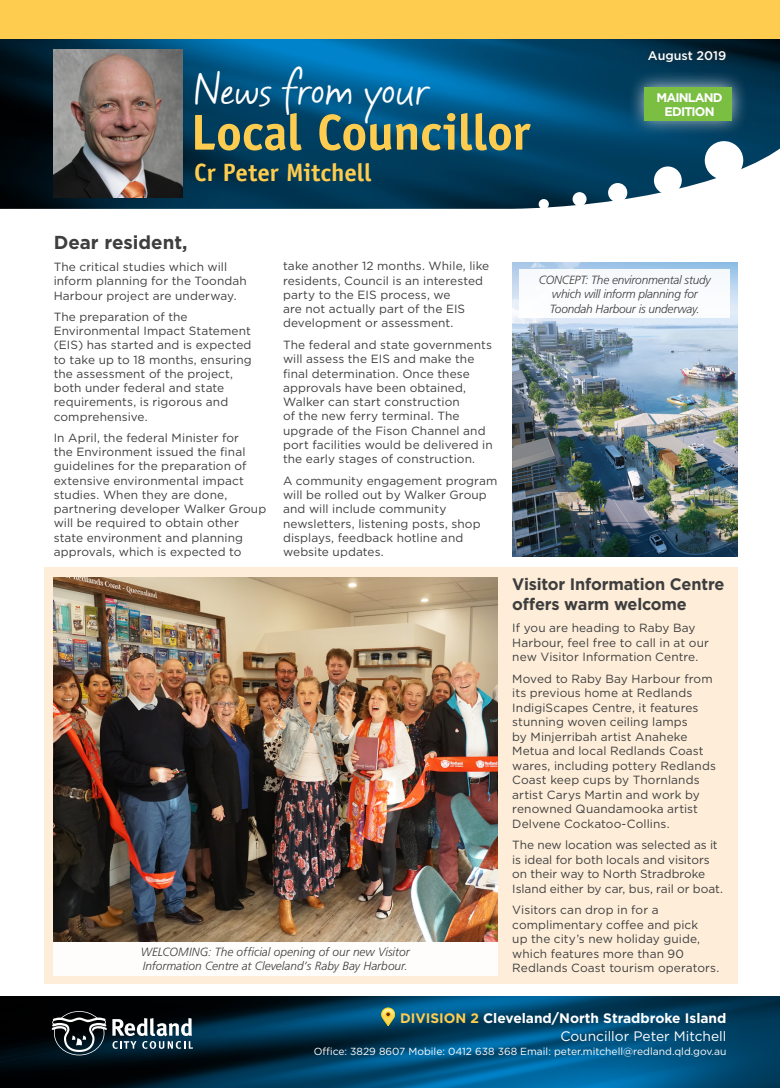
<style>
.page{position:relative;width:780px;height:1088px;background:#fff}
.page>*{position:absolute;margin:0;border:0;box-sizing:border-box;transform-origin:0 0}
.t1{font:700 50.62px "Officina Sans";letter-spacing:-.015em;color:#fecc4e}
.t2{font:41.5px "Mayfield";letter-spacing:-.015em;color:#fff}
.t3{font:700 25px "Officina Sans";letter-spacing:-.005em;color:#fecc4e}
.Division_Header{font:700 18.75px "Gotham";color:#3e3e3f}
.Division_Header-2{font:700 16.62px/19.5px "Gotham";letter-spacing:-.01em;color:#3e3e3f}
.Division_name{font:700 13.75px "Gotham";color:#fff}
.Councillor{font:13.75px "Gotham";color:#fff}
.Division_name-2{font:700 12.5px/13.8px "Gotham";letter-spacing:-.07em;color:#fff;text-align:center}
.t4{font:500 12.5px "Gotham";color:#fff}
.Body_Copy{font:11.88px/14.5px "Gotham";letter-spacing:.01em;color:#3e3e3f}
.Photo_caption{font:italic 300 11.88px/14.2px "Frutiger LT";letter-spacing:-.01em;color:#3e3e3f}
.Councillor-2{font:10.25px "Gotham";color:#fff}
.s1{color:#fecc4e}
</style>
<div class="page">
<img style="left:0;top:996px;width:780px;height:92px">
<img style="left:0;top:39px;width:780px;height:96px">
<svg style="left:52px;top:1011px;width:141px;height:44px;background:#3b4951"></svg>
<div style="left:0;top:0;width:780px;height:39px;background:#fecc4e"></div>
<svg style="left:0;top:135px;width:780px;height:74px;background:#1a4962"></svg>
<svg style="left:653px;top:166px;width:29px;height:29px"></svg>
<svg style="left:704px;top:140px;width:39px;height:40px"></svg>
<div style="left:538px;top:199px;width:11px;height:10px;background:#fff;border-radius:50%"></div>
<div style="left:572px;top:192px;width:14px;height:14px;background:#fff;border-radius:50%"></div>
<div style="left:607px;top:183px;width:20px;height:19px;background:#fff;border-radius:50%"></div>
<div style="left:642px;top:45px;width:90px;height:23px;background:#231f20;opacity:.75"></div>
<div style="left:44px;top:567px;width:693px;height:417px;background:#feeed9"></div>
<img style="left:53px;top:49px;width:129px;height:148px">
<div style="left:628px;top:70px;width:120px;height:67px;background:#fff;opacity:.75"></div>
<div style="left:644px;top:87px;width:88px;height:33px;background:#7abe42"></div>
<svg style="left:381px;top:1008px;width:13px;height:18px"></svg>
<img style="left:512px;top:262px;width:225px;height:294px">
<img style="left:53px;top:577px;width:444px;height:365px">
<div style="left:53px;top:942px;width:444px;height:33px;background:#fff"></div>
<div style="left:519px;top:270px;width:211px;height:48px;background:#fff"></div>
<h2 class="t2" style="left:194px;top:61px;width:236px">News from your</h2>
<h1 class="t1" style="left:191px;top:101px;width:341px">Local Councillor</h1>
<p class="t3" style="left:194px;top:157px;width:179px">Cr Peter Mitchell</p>
<p class="t4" style="left:648px;top:47px;width:80px">August 2019</p>
<p class="Division_name-2" style="left:656px;top:90px;width:67px">MAINLAND<br>EDITION</p>
<p class="Division_Header" style="left:54px;top:230px;width:135px">Dear resident,</p>
<p class="Body_Copy" style="left:54px;top:259px;width:195px">The critical studies which will inform planning for the Toondah<br>Harbour project are underway.</p>
<p class="Body_Copy" style="left:54px;top:309px;width:199px">The preparation of the<br>Environmental Impact Statement (EIS) has started and is expected to take up to 18 months, ensuring the assessment of the project, both under federal and state requirements, is rigorous and comprehensive.</p>
<p class="Body_Copy" style="left:54px;top:430px;width:214px">In April, the federal Minister for<br>the Environment issued the final guidelines for the preparation of extensive environmental impact studies. When they are done, partnering developer Walker Group will be required to obtain other state environment and planning approvals, which is expected to</p>
<p class="Body_Copy" style="left:283px;top:259px;width:208px">take another 12 months. While, like residents, Council is an interested party to the EIS process, we<br>are not actually part of the EIS development or assessment.</p>
<p class="Body_Copy" style="left:283px;top:337px;width:211px">The federal and state governments will assess the EIS and make the final determination. Once these approvals have been obtained,<br>Walker can start construction<br>of the new ferry terminal. The upgrade of the Fison Channel and port facilities would be delivered in the early stages of construction.</p>
<p class="Body_Copy" style="left:283px;top:473px;width:216px">A community engagement program will be rolled out by Walker Group and will include community newsletters, listening posts, shop displays, feedback hotline and website updates.</p>
<p class="Photo_caption" style="left:539px;top:273px;width:173px;text-align:center">CONCEPT: The environmental study which will inform planning for<br>Toondah Harbour is underway.</p>
<p class="Photo_caption" style="left:141px;top:945px;width:270px">WELCOMING: The official opening of our new Visitor<br>Information Centre at Cleveland’s Raby Bay Harbour.</p>
<p class="Division_Header-2" style="left:512px;top:575px;width:214px">Visitor Information Centre offers warm welcome</p>
<p class="Body_Copy" style="left:512px;top:620px;width:198px">If you are heading to Raby Bay<br>Harbour, feel free to call in at our new Visitor Information Centre.</p>
<p class="Body_Copy" style="left:512px;top:671px;width:205px">Moved to Raby Bay Harbour from its previous home at Redlands<br>IndigiScapes Centre, it features stunning woven ceiling lamps<br>by Minjerribah artist Anaheke<br>Metua and local Redlands Coast wares, including pottery Redlands<br>Coast keep cups by Thornlands artist Carys Martin and work by renowned Quandamooka artist<br>Delvene Cockatoo-Collins.</p>
<p class="Body_Copy" style="left:512px;top:837px;width:212px">The new location was selected as it is ideal for both locals and visitors on their way to North Stradbroke Island either by car, bus, rail or boat.</p>
<p class="Body_Copy" style="left:512px;top:902px;width:208px">Visitors can drop in for a complimentary coffee and pick<br>up the city’s new holiday guide, which features more than 90<br>Redlands Coast tourism operators.</p>
<p class="Division_name" style="left:400px;top:1009px;width:328px"><span class="s1">DIVISION 2</span> Cleveland/North Stradbroke Island</p>
<p class="Councillor" style="left:560px;top:1027px;width:167px">Councillor Peter Mitchell</p>
<p class="Councillor-2" style="left:313px;top:1045px;width:414px">Office: 3829 8607 Mobile: 0412 638 368 Email: peter.mitchell@redland.qld.gov.au</p>
</div>
